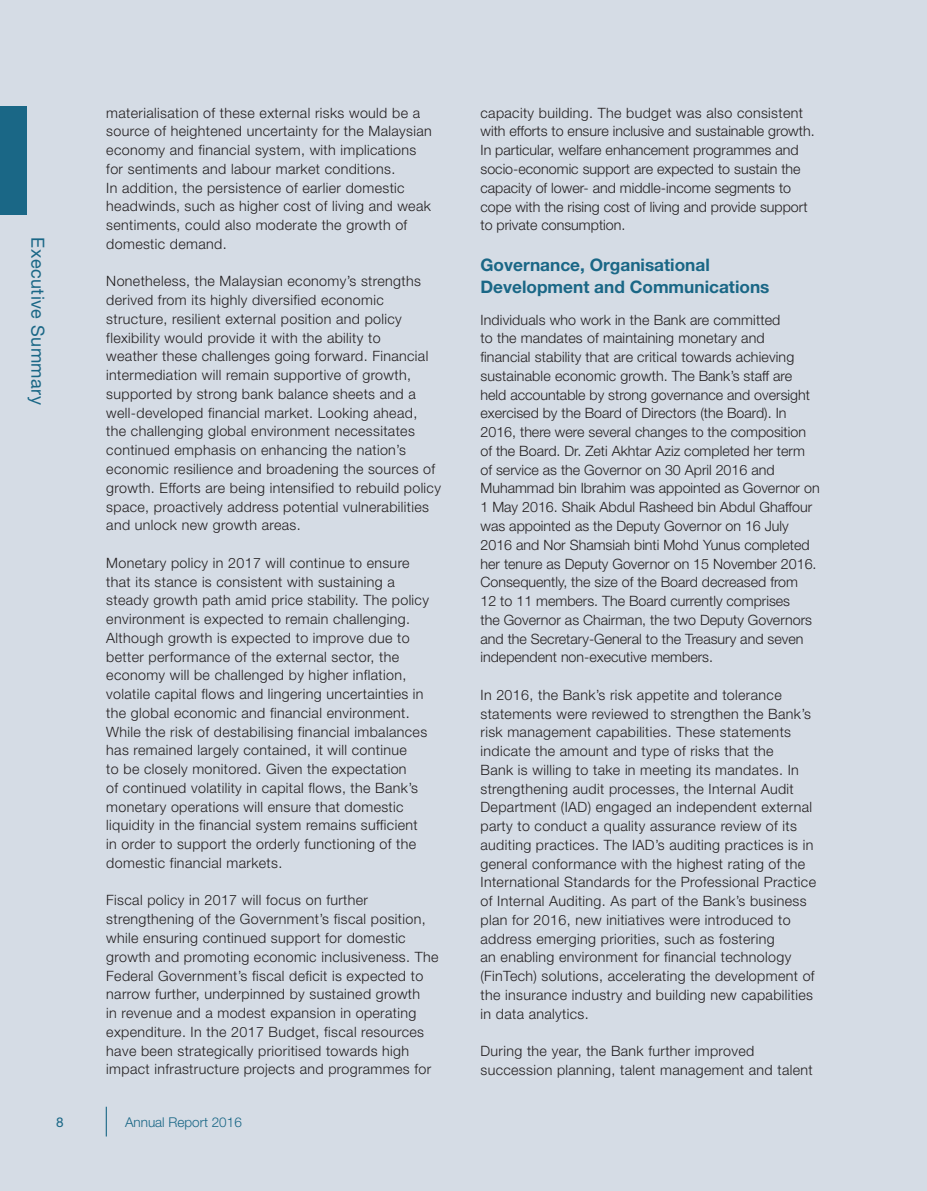
<style>
.page{position:relative;width:927px;height:1191px;background:#d5dce5}
.page>*{position:absolute;margin:0;border:0;box-sizing:border-box;transform-origin:0 0}
.t1{font:18px "Helvetica Neue";letter-spacing:.025em;color:#1a6786}
.t2{font:700 17.25px/22.5px "Helvetica Neue";color:#1a6786}
.t3{font:300 14.25px/18.8px "Helvetica Neue";letter-spacing:.025em;color:#231f20}
.t4{font:300 14.25px/18.8px "Helvetica Neue";color:#231f20}
.t5{font:300 13.5px "Helvetica Neue";color:#1a6786}
.t6{font:13.5px "Helvetica Neue";color:#1a6786}
</style>
<div class="page">
<div style="left:0;top:106px;width:27px;height:109px;background:#1a6786"></div>
<hr style="left:106px;top:1106px;width:1px;height:30px;background:#1a6786">
<p class="t1" style="left:49px;top:237px;width:169px;rotate:90deg">Executive Summary</p>
<p class="t3" style="left:106px;top:103px;width:327px">materialisation of these external risks would be a source of heightened uncertainty for the Malaysian economy and financial system, with implications for sentiments and labour market conditions.<br>In addition, the persistence of earlier domestic headwinds, such as higher cost of living and weak sentiments, could also moderate the growth of domestic demand.</p>
<p class="t3" style="left:106px;top:272px;width:336px">Nonetheless, the Malaysian economy’s strengths derived from its highly diversified economic structure, resilient external position and policy flexibility would provide it with the ability to<br>weather these challenges going forward. Financial intermediation will remain supportive of growth, supported by strong bank balance sheets and a well-developed financial market. Looking ahead,<br>the challenging global environment necessitates continued emphasis on enhancing the nation’s economic resilience and broadening the sources of growth. Efforts are being intensified to rebuild policy space, proactively address potential vulnerabilities and unlock new growth areas.</p>
<p class="t3" style="left:106px;top:553px;width:324px">Monetary policy in 2017 will continue to ensure that its stance is consistent with sustaining a steady growth path amid price stability. The policy environment is expected to remain challenging.<br>Although growth is expected to improve due to better performance of the external sector, the economy will be challenged by higher inflation, volatile capital flows and lingering uncertainties in the global economic and financial environment.<br>While the risk of destabilising financial imbalances has remained largely contained, it will continue<br>to be closely monitored. Given the expectation<br>of continued volatility in capital flows, the Bank’s monetary operations will ensure that domestic liquidity in the financial system remains sufficient in order to support the orderly functioning of the domestic financial markets.</p>
<p class="t3" style="left:106px;top:890px;width:334px">Fiscal policy in 2017 will focus on further strengthening of the Government’s fiscal position, while ensuring continued support for domestic growth and promoting economic inclusiveness. The Federal Government’s fiscal deficit is expected to narrow further, underpinned by sustained growth<br>in revenue and a modest expansion in operating expenditure. In the 2017 Budget, fiscal resources have been strategically prioritised towards high impact infrastructure projects and programmes for</p>
<p class="t6" style="left:56px;top:1114px;width:9px">8</p>
<p class="t5" style="left:125px;top:1113px;width:118px">Annual Report 2016</p>
<p class="t4" style="left:480px;top:103px;width:336px">capacity building. The budget was also consistent with efforts to ensure inclusive and sustainable growth.<br>In particular, welfare enhancement programmes and socio-economic support are expected to sustain the capacity of lower- and middle-income segments to cope with the rising cost of living and provide support to private consumption.</p>
<p class="t2" style="left:480px;top:253px;width:291px">Governance, Organisational<br>Development and Communications</p>
<p class="t4" style="left:480px;top:310px;width:341px">Individuals who work in the Bank are committed<br>to the mandates of maintaining monetary and<br>financial stability that are critical towards achieving sustainable economic growth. The Bank’s staff are held accountable by strong governance and oversight exercised by the Board of Directors (the Board). In 2016, there were several changes to the composition of the Board. Dr. Zeti Akhtar Aziz completed her term of service as the Governor on 30 April 2016 and Muhammad bin Ibrahim was appointed as Governor on 1 May 2016. Shaik Abdul Rasheed bin Abdul Ghaffour was appointed as the Deputy Governor on 16 July 2016 and Nor Shamsiah binti Mohd Yunus completed her tenure as Deputy Governor on 15 November 2016.<br>Consequently, the size of the Board decreased from<br>12 to 11 members. The Board currently comprises<br>the Governor as Chairman, the two Deputy Governors and the Secretary-General to the Treasury and seven independent non-executive members.</p>
<p class="t3" style="left:480px;top:685px;width:337px">In 2016, the Bank’s risk appetite and tolerance statements were reviewed to strengthen the Bank’s risk management capabilities. These statements indicate the amount and type of risks that the<br>Bank is willing to take in meeting its mandates. In strengthening audit processes, the Internal Audit Department (IAD) engaged an independent external party to conduct a quality assurance review of its auditing practices. The IAD’s auditing practices is in general conformance with the highest rating of the International Standards for the Professional Practice of Internal Auditing. As part of the Bank’s business plan for 2016, new initiatives were introduced to address emerging priorities, such as fostering<br>an enabling environment for financial technology (FinTech) solutions, accelerating the development of the insurance industry and building new capabilities in data analytics.</p>
<p class="t3" style="left:480px;top:1041px;width:334px">During the year, the Bank further improved succession planning, talent management and talent</p>
</div>
